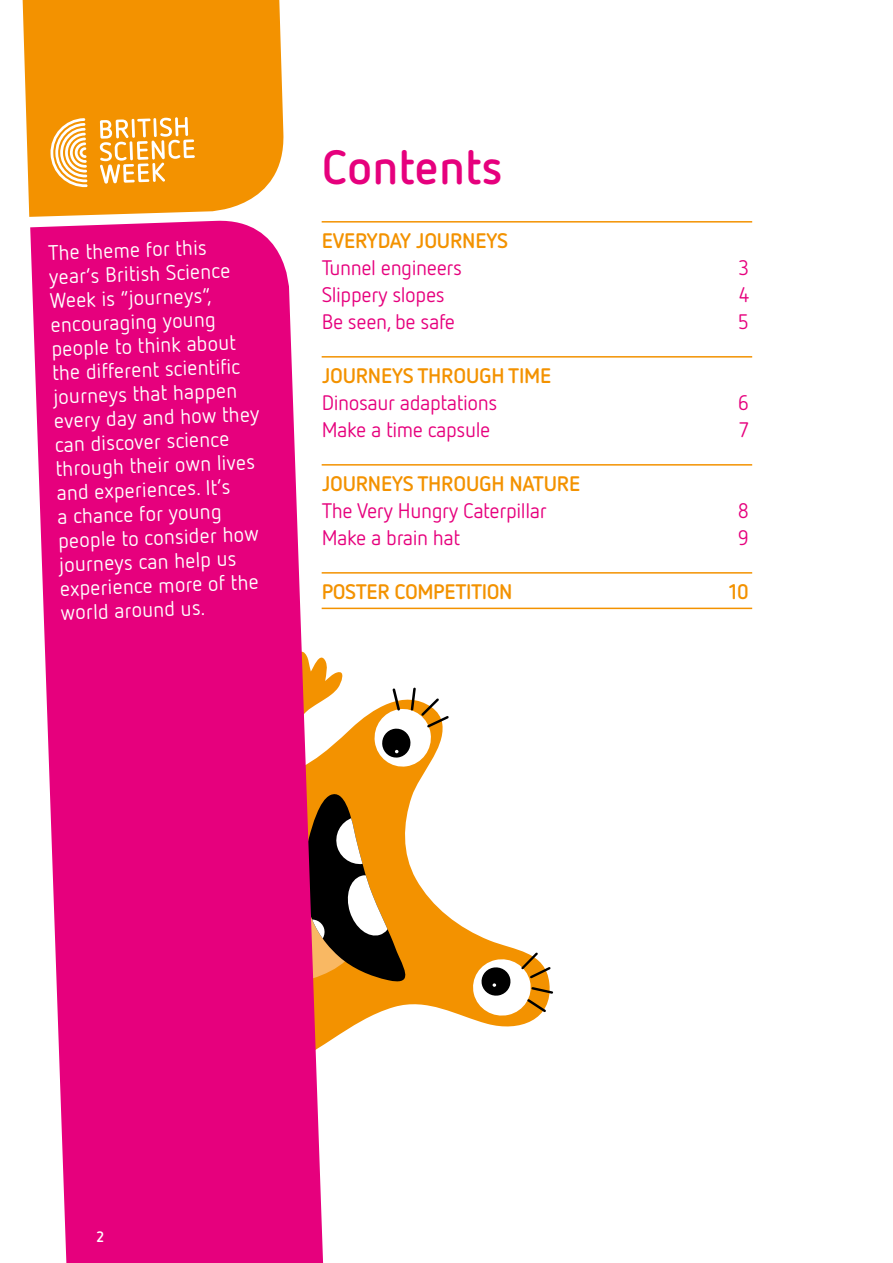
<style>
.page{position:relative;width:893px;height:1263px;background:#fff}
.page>*{position:absolute;margin:0;border:0;box-sizing:border-box;transform-origin:0 0}
.t1{font:700 48px "Netto OT";color:#e6007d}
.t2{font:21px/24px "Netto OT";color:#fff}
.t3{font:21px "Netto OT";letter-spacing:-.02em;color:#e6007d}
.t4{font:700 21px "Netto OT";letter-spacing:-.01em;color:#f39200}
.t5{font:700 15px "Netto OT";color:#fff}
</style>
<div class="page">
<svg style="left:340px;top:917px;width:196px;height:117px"></svg>
<svg style="left:340px;top:672px;width:109px;height:317px"></svg>
<svg style="left:470px;top:952px;width:83px;height:66px"></svg>
<hr style="left:322px;top:221px;width:430px;height:2px;background:#f39200">
<hr style="left:322px;top:356px;width:430px;height:2px;background:#f39200">
<hr style="left:322px;top:464px;width:430px;height:2px;background:#f39200">
<hr style="left:322px;top:572px;width:430px;height:2px;background:#f39200">
<hr style="left:322px;top:608px;width:430px;height:1px;background:#f39200">
<svg style="left:22px;top:0;width:262px;height:217px;background:#f39911"></svg>
<svg style="left:30px;top:220px;width:310px;height:1043px;background:#e7298d"></svg>
<svg style="left:100px;top:117px;width:95px;height:67px"></svg>
<svg style="left:50px;top:118px;width:38px;height:70px"></svg>
<p class="t2" style="left:48px;top:240px;width:207px;rotate:-2deg">The theme for this year’s British Science<br>Week is “journeys”, encouraging young people to think about the different scientifi c journeys that happen every day and how they can discover science through their own lives and experiences. It’s<br>a chance for young people to consider how journeys can help us experience more of the world around us.</p>
<h1 class="t1" style="left:322px;top:137px;width:183px">Contents</h1>
<p class="t4" style="left:322px;top:227px;width:188px">EVERYDAY JOURNEYS</p>
<p class="t3" style="left:322px;top:255px;width:142px">Tunnel engineers</p>
<p class="t3" style="left:738px;top:255px;width:12px">3</p>
<p class="t3" style="left:322px;top:282px;width:125px">Slippery slopes</p>
<p class="t3" style="left:739px;top:282px;width:12px">4</p>
<p class="t3" style="left:322px;top:309px;width:135px">Be seen, be safe</p>
<p class="t3" style="left:738px;top:309px;width:13px">5</p>
<p class="t4" style="left:322px;top:362px;width:231px">JOURNEYS THROUGH TIME</p>
<p class="t3" style="left:322px;top:390px;width:177px">Dinosaur adaptations</p>
<p class="t3" style="left:738px;top:390px;width:13px">6</p>
<p class="t3" style="left:322px;top:417px;width:170px">Make a time capsule</p>
<p class="t3" style="left:739px;top:417px;width:11px">7</p>
<p class="t4" style="left:322px;top:470px;width:260px">JOURNEYS THROUGH NATURE</p>
<p class="t3" style="left:322px;top:498px;width:227px">The Very Hungry Caterpillar</p>
<p class="t3" style="left:737px;top:498px;width:13px">8</p>
<p class="t3" style="left:322px;top:525px;width:140px">Make a brain hat</p>
<p class="t3" style="left:738px;top:525px;width:13px">9</p>
<p class="t4" style="left:322px;top:578px;width:192px">POSTER COMPETITION</p>
<p class="t4" style="left:729px;top:578px;width:22px">10</p>
<p class="t5" style="left:97px;top:1227px;width:9px">2</p>
</div>
